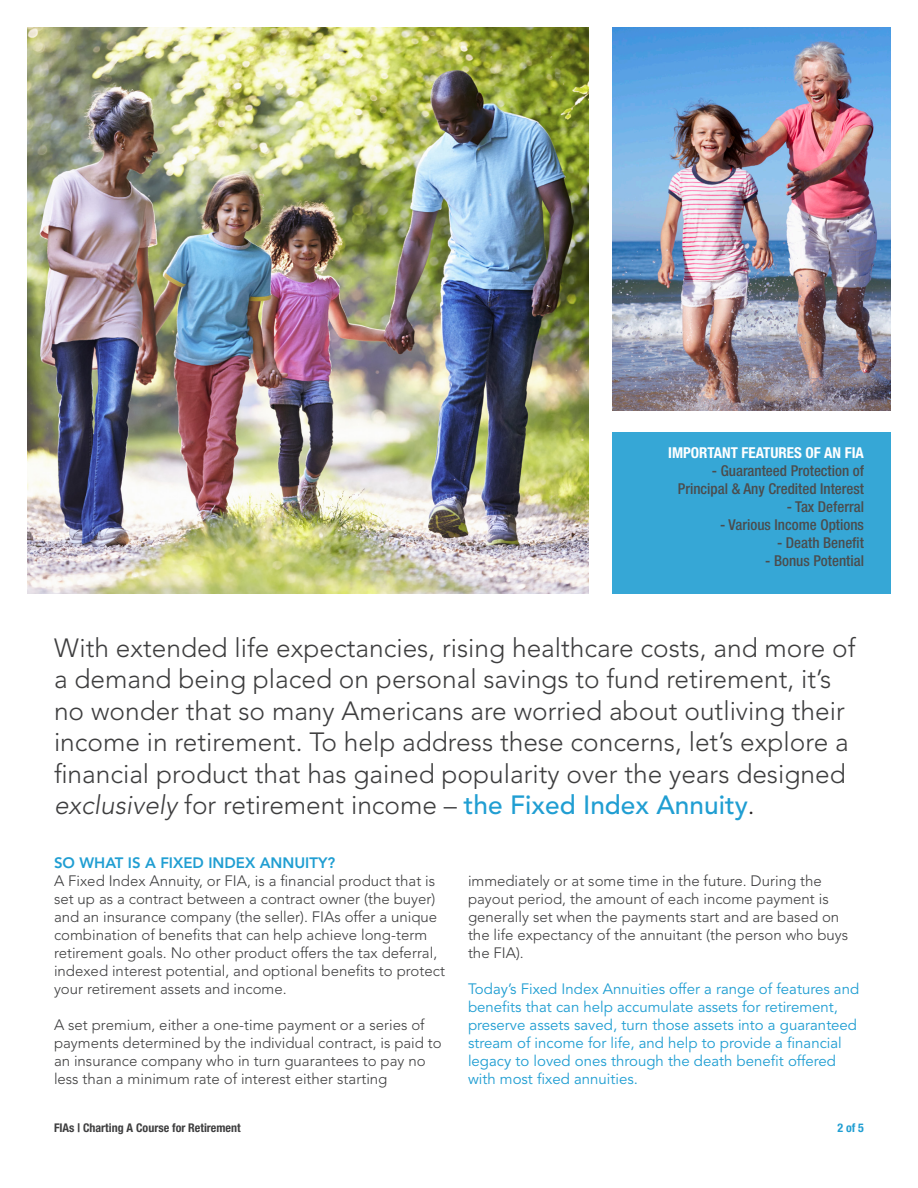
<style>
.page{position:relative;width:918px;height:1188px;background:#fff}
.page>*{position:absolute;margin:0;border:0;box-sizing:border-box;transform-origin:0 0}
.t1{font:300 26.25px/31.5px "Avenir";color:#3e3e3f}
.t2{font:300 15px/18px "Avenir";color:#3e3e3f}
.t3{font:15px/18px "Avenir";color:#209ed2}
.t4{font:500 condensed 15px/18px "Helvetica Neue";color:#4b4c4d;text-align:right}
.t5{font:800 15px "Avenir";color:#209ed2}
.t6{font:700 condensed 15px "Helvetica Neue";color:#fff}
.t7{font:700 condensed 12px "Helvetica Neue";color:#3e3e3f}
.t8{font:700 condensed 12px "Helvetica Neue";color:#209ed2}
.s1{font-style:italic}
.s2{font-weight:500;color:#209ed2}
.s3{color:#231f20}
</style>
<div class="page">
<img style="left:27px;top:27px;width:562px;height:567px">
<img style="left:612px;top:27px;width:278px;height:384px">
<div style="left:612px;top:432px;width:278px;height:162px;background:#36a7d6"></div>
<p class="t6" style="left:668px;top:443px;width:197px">IMPORTANT FEATURES OF AN FIA</p>
<p class="t4" style="left:678px;top:461px;width:188px">- Guaranteed Protection of<br>Principal &amp; Any Credited Interest</p>
<p class="t4" style="left:787px;top:497px;width:79px">- Tax Deferral</p>
<p class="t4" style="left:720px;top:515px;width:145px">- Various Income Options</p>
<p class="t4" style="left:777px;top:533px;width:88px">- Death Benefit</p>
<p class="t4" style="left:765px;top:551px;width:100px">- Bonus Potential</p>
<p class="t1" style="left:54px;top:632px;width:803px">With extended life expectancies, rising healthcare costs, and more of a demand being placed on personal savings to fund retirement, it’s no wonder that so many Americans are worried about outliving their income in retirement. To help address these concerns, let’s explore a financial product that has gained popularity over the years designed <span class="s1">exclusively</span> for retirement income – <span class="s2">the Fixed Index Annuity</span><span class="s3">.</span></p>
<p class="t5" style="left:54px;top:854px;width:283px">SO WHAT IS A FIXED INDEX ANNUITY?</p>
<p class="t2" style="left:54px;top:872px;width:393px">A Fixed Index Annuity, or FIA, is a financial product that is set up as a contract between a contract owner (the buyer) and an insurance company (the seller). FIAs offer a unique combination of benefits that can help achieve long-term retirement goals. No other product offers the tax deferral, indexed interest potential, and optional benefits to protect your retirement assets and income.</p>
<p class="t2" style="left:54px;top:1016px;width:389px">A set premium, either a one-time payment or a series of payments determined by the individual contract, is paid to an insurance company who in turn guarantees to pay no less than a minimum rate of interest either starting</p>
<p class="t2" style="left:468px;top:872px;width:382px">immediately or at some time in the future. During the payout period, the amount of each income payment is generally set when the payments start and are based on the life expectancy of the annuitant (the person who buys the FIA).</p>
<p class="t3" style="left:468px;top:980px;width:393px">Today’s Fixed Index Annuities offer a range of features and benefits that can help accumulate assets for retirement, preserve assets saved, turn those assets into a guaranteed stream of income for life, and help to provide a financial legacy to loved ones through the death benefit offered with most fixed annuities.</p>
<p class="t7" style="left:54px;top:1120px;width:188px">FIAs | Charting A Course for Retirement</p>
<p class="t8" style="left:837px;top:1120px;width:28px">2 of 5</p>
</div>
